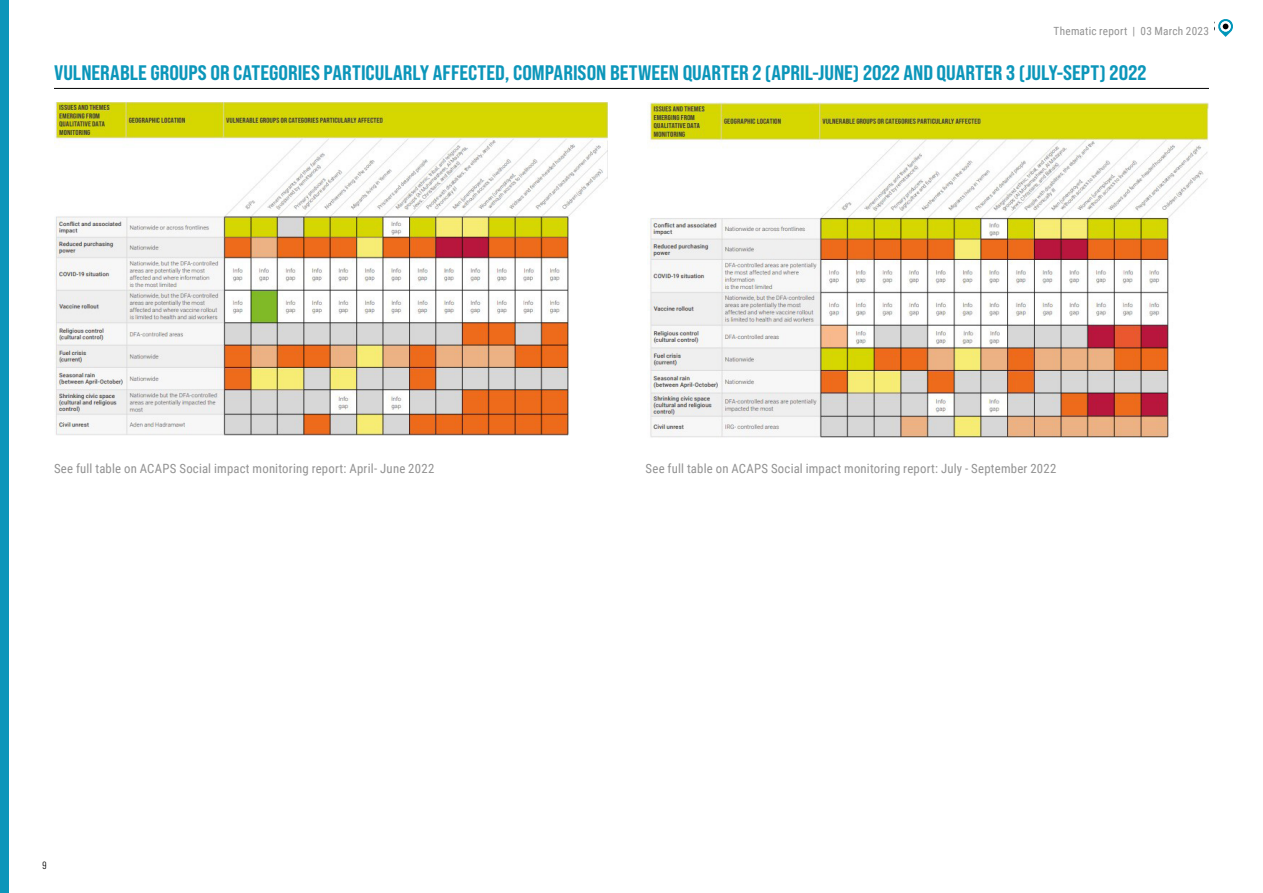
<style>
.page{position:relative;width:1263px;height:893px;background:#fff}
.page>*{position:absolute;margin:0;border:0;box-sizing:border-box;transform-origin:0 0}
.t1{font:21px "Bebas Neue Pro Semi Exp X Bold";color:#0c96ba}
.t2{font:12.75px "Roboto Condensed";letter-spacing:.015em;color:#929292}
.t3{font:11.25px "Roboto Condensed";letter-spacing:.02em;color:#929292}
.t4{font:10.5px "Bebas Neue Pro Middle";color:#000}
</style>
<div class="page">
<svg style="left:1218px;top:19px;width:15px;height:18px"></svg>
<div style="left:0;top:0;width:9px;height:893px;background:#0c96ba"></div>
<hr style="left:54px;top:88px;width:1155px;height:1px;background:#000">
<img style="left:54px;top:102px;width:553px;height:333px">
<img style="left:647px;top:102px;width:562px;height:336px">
<p class="t3" style="left:1054px;top:24px;width:157px">Thematic report | 03 March 2023</p>
<h1 class="t1" style="left:54px;top:60px;width:1094px">VULNERABLE GROUPS OR CATEGORIES PARTICULARLY AFFECTED, COMPARISON BETWEEN QUARTER 2 (APRIL-JUNE) 2022 AND QUARTER 3 (JULY-SEPT) 2022</h1>
<p class="t2" style="left:54px;top:459px;width:382px">See full table on ACAPS Social impact monitoring report: April- June 2022</p>
<p class="t2" style="left:646px;top:459px;width:412px">See full table on ACAPS Social impact monitoring report: July - September 2022</p>
<p class="t4" style="left:43px;top:859px;width:6px">9</p>
</div>
